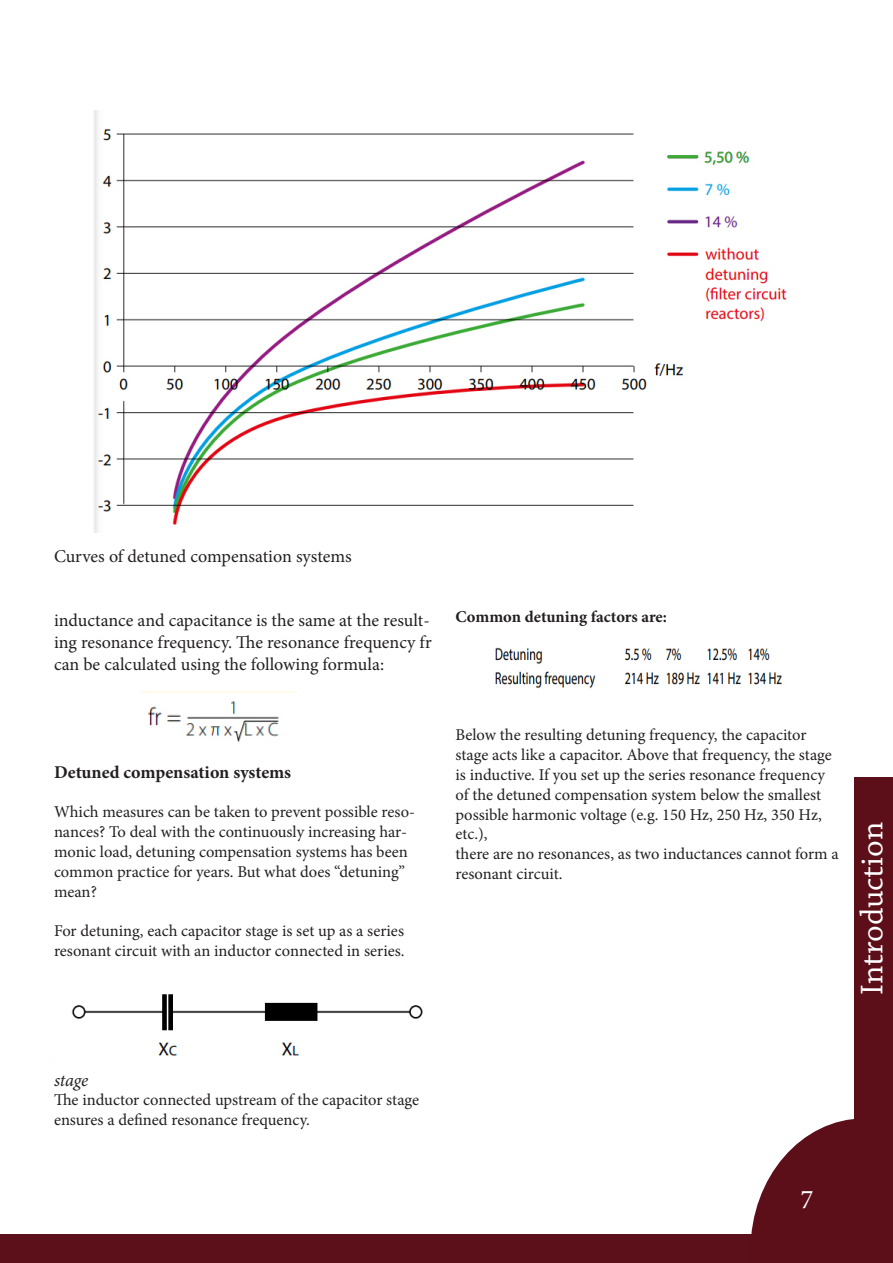
<style>
.page{position:relative;width:893px;height:1263px;background:#fff}
.page>*{position:absolute;margin:0;border:0;box-sizing:border-box;transform-origin:0 0}
.t1{font:33px "Chaparral Pro";color:#fff}
.t2{font:27px "Minion Pro";color:#fff}
.t3{font:18px/21.6px "Minion Pro";color:#231f20;text-align:justify}
.t4{font:700 18px "Minion Pro";color:#231f20}
.t5{font:italic 18px "Minion Pro";letter-spacing:-.01em;color:#231f20}
.t6{font:16.5px/19.8px "Minion Pro";color:#231f20}
.t7{font:700 16.5px "Minion Pro";color:#231f20}
</style>
<div class="page">
<div style="left:0;top:1234px;width:893px;height:29px;background:#5c1019"></div>
<div style="left:854px;top:777px;width:39px;height:451px;background:#5c0f19"></div>
<svg style="left:751px;top:1119px;width:142px;height:115px"></svg>
<img style="left:94px;top:111px;width:693px;height:422px">
<img style="left:72px;top:994px;width:351px;height:62px">
<img style="left:495px;top:647px;width:287px;height:42px">
<img style="left:141px;top:692px;width:156px;height:50px">
<p class="t3" style="left:54px;top:545px;width:299px">Curves of detuned compensation systems</p>
<p class="t3" style="left:54px;top:610px;width:379px">inductance and capacitance is the same at the result&shy;ing resonance frequency. The resonance frequency fr can be calculated using the following formula:</p>
<p class="t4" style="left:54px;top:759px;width:239px">Detuned compensation systems</p>
<p class="t6" style="left:54px;top:802px;width:362px">Which measures can be taken to prevent possible reso&shy;nances? To deal with the continuously increasing har&shy;monic load, detuning compensation systems has been common practice for years. But what does “detuning” mean?</p>
<p class="t6" style="left:54px;top:921px;width:352px">For detuning, each capacitor stage is set up as a series resonant circuit with an inductor connected in series.</p>
<p class="t7" style="left:455px;top:605px;width:213px">Common detuning factors are:</p>
<p class="t6" style="left:455px;top:725px;width:352px">Below the resulting detuning frequency, the capacitor</p>
<p class="t6" style="left:455px;top:745px;width:378px">stage acts like a capacitor. Above that frequency, the stage</p>
<p class="t6" style="left:455px;top:765px;width:371px">is inductive. If you set up the series resonance frequency of the detuned compensation system below the smallest possible harmonic voltage (e.g. 150 Hz, 250 Hz, 350 Hz, etc.),</p>
<p class="t6" style="left:455px;top:844px;width:385px">there are no resonances, as two inductances cannot form a</p>
<p class="t6" style="left:455px;top:864px;width:109px">resonant circuit.</p>
<p class="t1" style="left:854px;top:995px;width:175px;rotate:-90deg">Introduction</p>
<p class="t5" style="left:54px;top:1067px;width:36px">stage</p>
<p class="t6" style="left:54px;top:1090px;width:367px">The inductor connected upstream of the capacitor stage ensures a defined resonance frequency.</p>
<h2 class="t2" style="left:800px;top:1181px;width:14px">7</h2>
</div>
